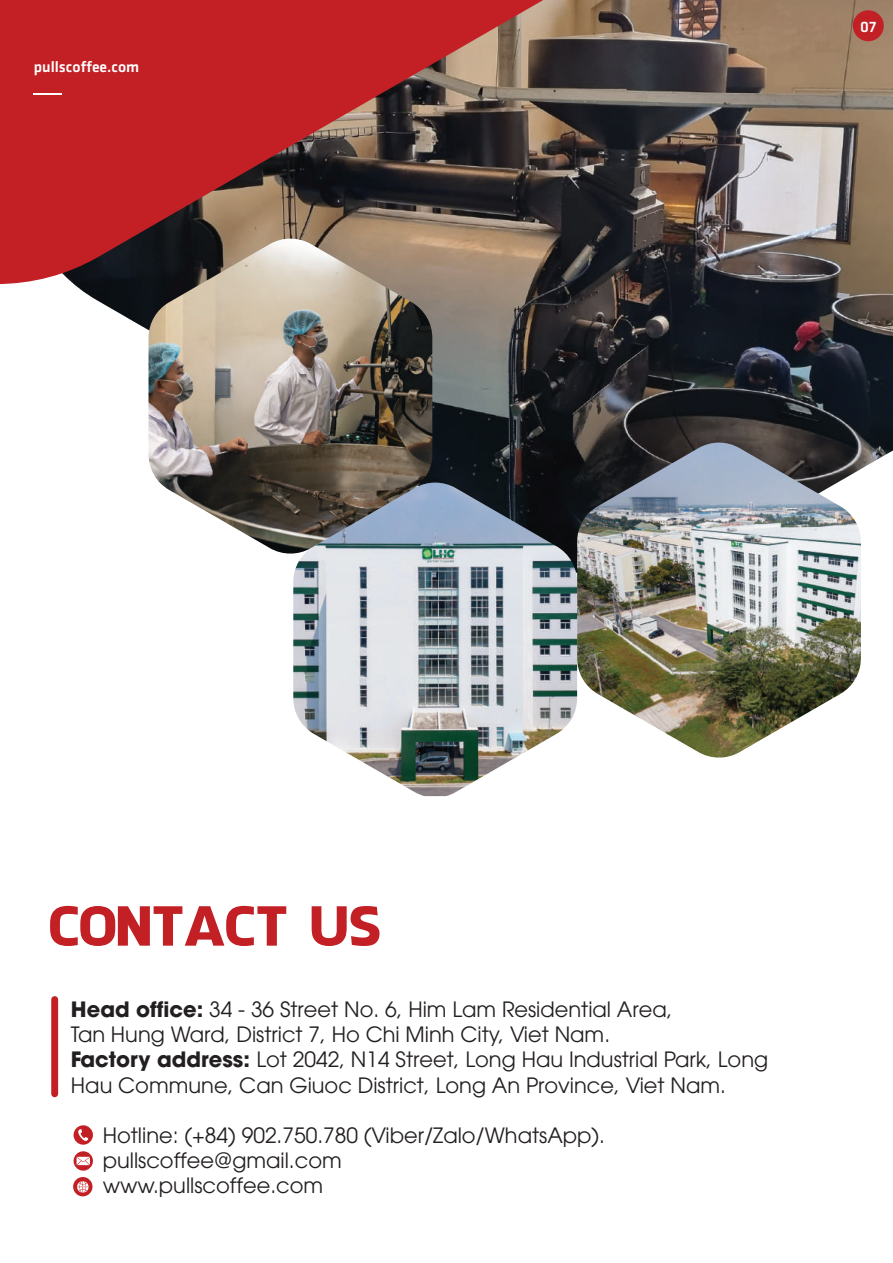
<style>
.page{position:relative;width:893px;height:1263px;background:#fff}
.page>*{position:absolute;margin:0;border:0;box-sizing:border-box;transform-origin:0 0}
.t1{font:52.65px "UTM Facebook";color:#c22025}
.t2{font:21px/25.2px "UTM Avo";color:#231f20}
.t3{font:15.75px "UTM Facebook K&T";color:#fff}
.s1{font-weight:700}
.s2{font-family:"UTM Facebook"}
</style>
<div class="page">
<div style="left:51px;top:996px;width:7px;height:101px;background:#c22025;border-radius:3px"></div>
<div style="left:74px;top:1125px;width:19px;height:20px;background:#c22025;border-radius:50%"></div>
<svg style="left:78px;top:1129px;width:10px;height:12px"></svg>
<div style="left:73px;top:1177px;width:19px;height:19px;background:#c22025;border-radius:50%"></div>
<svg style="left:77px;top:1181px;width:12px;height:12px"></svg>
<svg style="left:74px;top:1151px;width:19px;height:20px"></svg>
<svg style="left:77px;top:1157px;width:13px;height:8px"></svg>
<img style="left:85px;top:0;width:808px;height:483px">
<img style="left:577px;top:443px;width:284px;height:315px">
<img style="left:293px;top:483px;width:284px;height:313px">
<img style="left:148px;top:293px;width:284px;height:262px">
<svg style="left:0;top:0;width:702px;height:293px;background:#89403d"></svg>
<hr style="left:34px;top:93px;width:28px;height:2px;background:#fff">
<div style="left:853px;top:10px;width:31px;height:31px;background:#c22025;border-radius:50%"></div>
<p class="t3" style="left:34px;top:56px;width:107px">pullscoffee.com</p>
<p class="t3" style="left:860px;top:16px;width:18px">07</p>
<h1 class="t1" style="left:48px;top:882px;width:335px">CONTACT US</h1>
<p class="t2" style="left:71px;top:995px;width:699px"><span class="s1">Head office:</span> 34 - 36 Street No. 6, Him Lam Residential Area,<br>Tan Hung Ward, District 7, Ho Chi Minh City, Viet Nam.<br><span class="s1">Factory address:</span> Lot 2042, N14 Street, Long Hau Industrial Park, Long Hau Commune, Can Giuoc District, Long An Province, Viet Nam.</p>
<p class="t2" style="left:96px;top:1121px;width:510px"><span class="s2">•</span>Hotline: (+84) 902.750.780 (Viber/Zalo/WhatsApp).</p>
<p class="t2" style="left:96px;top:1146px;width:247px"><span class="s2">•</span>pullscoffee@gmail.com</p>
<p class="t2" style="left:96px;top:1171px;width:228px"><span class="s2">•</span>www.pullscoffee.com</p>
</div>
